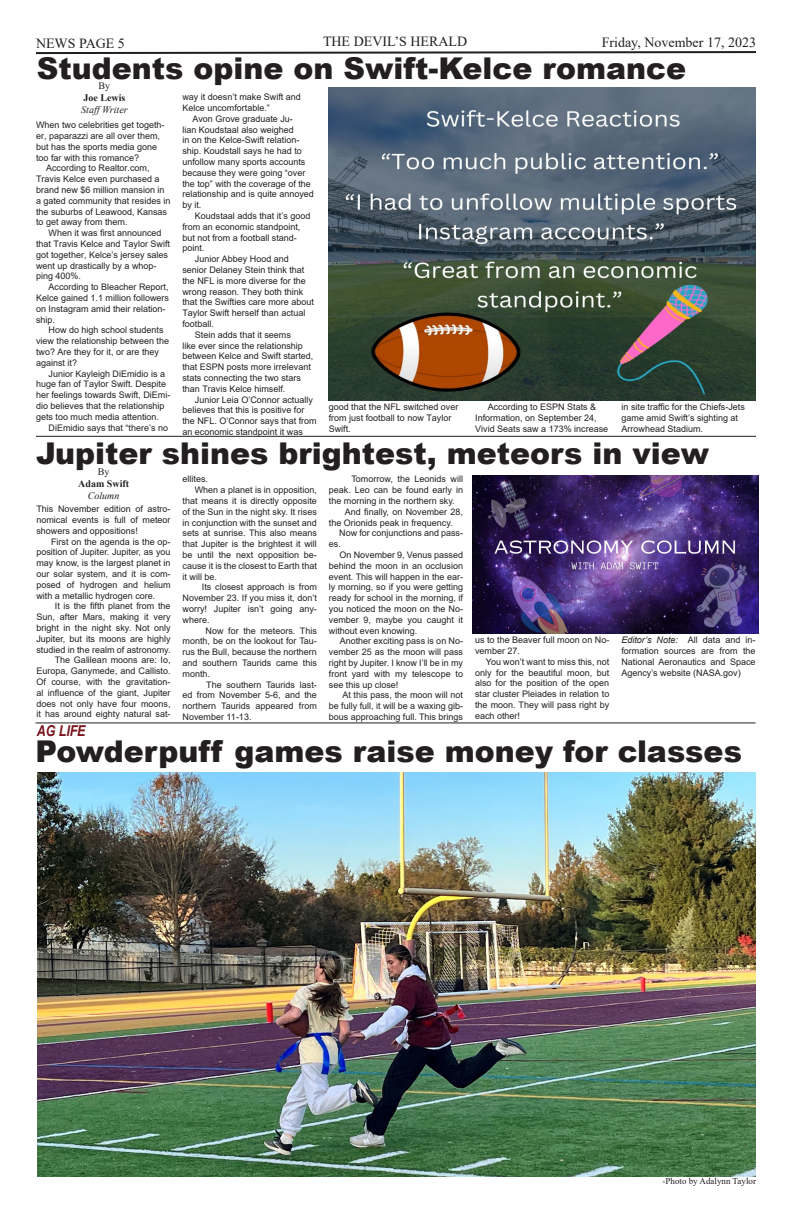
<style>
.page{position:relative;width:792px;height:1224px;background:#fff}
.page>*{position:absolute;margin:0;border:0;box-sizing:border-box;transform-origin:0 0}
.t1{font:900 30px "Arial";color:#231f20}
.t2{font:italic 700 15px "Arial Narrow";color:#79121b}
.Banner_City_Date_Volume_Issue{font:14px "Times New Roman";color:#231f20}
.t3{font:700 10px "Times New Roman";color:#231f20}
.t4{font:italic 10px "Times New Roman";color:#231f20}
.t5{font:10px "Times New Roman";color:#231f20}
.t6{font:9px/10.8px "Arial";color:#231f20}
.t7{font:9px "Times New Roman";color:#231f20}
.s1{font-style:italic}
</style>
<div class="page">
<svg style="left:36px;top:51px;width:720px;height:4px"></svg>
<hr style="left:36px;top:436px;width:720px;height:1px;background:#231f20">
<hr style="left:36px;top:722px;width:720px;height:1px;background:#231f20">
<img style="left:329px;top:88px;width:427px;height:312px">
<img style="left:473px;top:476px;width:286px;height:157px">
<img style="left:37px;top:772px;width:719px;height:405px">
<p class="Banner_City_Date_Volume_Issue" style="left:36px;top:33px;width:90px">NEWS PAGE 5</p>
<p class="Banner_City_Date_Volume_Issue" style="left:323px;top:31px;width:146px">THE DEVIL’S HERALD</p>
<p class="Banner_City_Date_Volume_Issue" style="left:602px;top:32px;width:156px">Friday, November 17, 2023</p>
<p class="t1" style="left:37px;top:46px;width:651px">Students opine on Swift-Kelce romance</p>
<p class="t5" style="left:99px;top:79px;width:13px">By</p>
<p class="t3" style="left:84px;top:91px;width:43px">Joe Lewis</p>
<p class="t4" style="left:81px;top:103px;width:48px">StaffWriter</p>
<p class="t6" style="left:182px;top:92px;width:120px">way it doesn’t make Swift and<br>Kelce uncomfortable.”</p>
<p class="t6" style="left:182px;top:113px;width:133px;text-indent:10px">Avon Grove graduate Ju-<br>lian Koudstaal also weighed<br>in on the Kelce-Swift relation&shy;ship. Koudstall says he had to unfollow many sports accounts because they were going “over the top” with the coverage of the relationship and is quite annoyed by it.</p>
<p class="t6" style="left:182px;top:210px;width:130px;text-indent:13px">Koudstaal adds that it’s good from an economic standpoint, but not from a football stand&shy;point.</p>
<p class="t6" style="left:182px;top:254px;width:133px;text-indent:13px">Junior Abbey Hood and senior Delaney Stein think that the NFL is more diverse for the wrong reason. They both think that the Swifties care more about<br>Taylor Swift herself than actual football.</p>
<p class="t6" style="left:182px;top:329px;width:133px;text-indent:13px">Stein adds that it seems<br>like ever since the relationship between Kelce and Swift started, that ESPN posts more irrelevant stats connecting the two stars than Travis Kelce himself.</p>
<p class="t6" style="left:182px;top:394px;width:136px;text-indent:13px">Junior Leia O’Connor actually believes that this is positive for the NFL. O’Connor says that from an economic standpoint it was</p>
<p class="t6" style="left:329px;top:402px;width:131px">good that the NFL switched over from just football to now Taylor<br>Swift.</p>
<p class="t6" style="left:475px;top:402px;width:135px;text-indent:13px">According to ESPN Stats &amp;<br>Information, on September 24,<br>Vivid Seats saw a 173% increase</p>
<p class="t6" style="left:622px;top:402px;width:125px">in site traffic for the Chiefs-Jets game amid Swift’s sighting at<br>Arrowhead Stadium.</p>
<p class="t6" style="left:36px;top:120px;width:130px">When two celebrities get togeth&shy;er, paparazzi are all over them, but has the sports media gone too far with this romance?</p>
<p class="t6" style="left:36px;top:163px;width:136px;text-indent:10px">According to Realtor.com,<br>Travis Kelce even purchased a brand new $6 million mansion in a gated community that resides in the suburbs of Leawood, Kansas to get away from them.</p>
<p class="t6" style="left:36px;top:228px;width:136px;text-indent:13px">When it was first announced that Travis Kelce and Taylor Swift got together, Kelce’s jersey sales went up drastically by a whop&shy;ping 400%.</p>
<p class="t6" style="left:36px;top:282px;width:135px;text-indent:13px">According to Bleacher Report,<br>Kelce gained 1.1 million followers on Instagram amid their relation&shy;ship.</p>
<p class="t6" style="left:36px;top:325px;width:135px;text-indent:13px">How do high school students view the relationship between the two? Are they for it, or are they against it?</p>
<p class="t6" style="left:36px;top:368px;width:136px;text-indent:13px">Junior Kayleigh DiEmidio is a huge fan of Taylor Swift. Despite her feelings towards Swift, DiEmi&shy;dio believes that the relationship gets too much media attention.</p>
<p class="t6" style="left:49px;top:422px;width:121px">DiEmidio says that “there’s no</p>
<p class="t1" style="left:36px;top:431px;width:675px">Jupiter shines brightest, meteors in view</p>
<p class="t5" style="left:98px;top:465px;width:13px">By</p>
<p class="t3" style="left:78px;top:476px;width:52px">Adam Swift</p>
<p class="t4" style="left:88px;top:489px;width:33px">Column</p>
<p class="t6" style="left:183px;top:474px;width:27px">ellites.</p>
<p class="t6" style="left:183px;top:485px;width:136px;text-align:justify;text-indent:12px">When a planet is in opposition, that means it is directly opposite of the Sun in the night sky. It rises in conjunction with the sunset and sets at sunrise. This also means that Jupiter is the brightest it will be until the next opposition be&shy;cause it is the closest to Earth that it will be.</p>
<p class="t6" style="left:183px;top:582px;width:136px;text-align:justify;text-indent:19px">Its closest approach is from November 23. If you miss it, don’t worry! Jupiter isn’t going any&shy;where.</p>
<p class="t6" style="left:183px;top:625px;width:136px;text-align:justify;text-indent:23px">Now for the meteors. This month, be on the lookout for Tau&shy;rus the Bull, because the northern and southern Taurids came this month.</p>
<p class="t6" style="left:183px;top:679px;width:136px;text-align:justify;text-indent:24px">The southern Taurids last&shy;ed from November 5-6, and the northern Taurids appeared from November 11-13.</p>
<p class="t6" style="left:329px;top:474px;width:136px;text-align:justify;text-indent:23px">Tomorrow, the Leonids will peak. Leo can be found early in the morning in the northern sky.</p>
<p class="t6" style="left:329px;top:506px;width:136px;text-indent:16px">And finally, on November 28, the Orionids peak in frequency.</p>
<p class="t6" style="left:329px;top:528px;width:136px;text-indent:10px">Now for conjunctions and pass&shy;es.</p>
<p class="t6" style="left:329px;top:549px;width:136px;text-align:justify;text-indent:11px">On November 9, Venus passed behind the moon in an occlusion event. This will happen in the ear&shy;ly morning, so if you were getting ready for school in the morning, if you noticed the moon on the No&shy;vember 9, maybe you caught it without even knowing.</p>
<p class="t6" style="left:329px;top:636px;width:136px;text-align:justify;text-indent:11px">Another exciting pass is on No&shy;vember 25 as the moon will pass right by Jupiter. I know I’ll be in my front yard with my telescope to see this up close!</p>
<p class="t6" style="left:329px;top:690px;width:136px;text-align:justify;text-indent:13px">At this pass, the moon will not be fully full, it will be a waxing gib&shy;bous approaching full. This brings</p>
<p class="t6" style="left:36px;top:504px;width:136px;text-align:justify">This November edition of astro&shy;nomical events is full of meteor showers and oppositions!</p>
<p class="t6" style="left:36px;top:536px;width:136px;text-align:justify;text-indent:15px">First on the agenda is the op&shy;position of Jupiter. Jupiter, as you may know, is the largest planet in our solar system, and it is com&shy;posed of hydrogen and helium with a metallic hydrogen core.</p>
<p class="t6" style="left:36px;top:601px;width:136px;text-align:justify;text-indent:18px">It is the fifth planet from the Sun, after Mars, making it very bright in the night sky. Not only Jupiter, but its moons are highly studied in the realm of astronomy.</p>
<p class="t6" style="left:36px;top:655px;width:136px;text-align:justify;text-indent:18px">The Galilean moons are: Io, Europa, Ganymede, and Callisto.<br>Of course, with the gravitation&shy;al influence of the giant, Jupiter does not only have four moons, it has around eighty natural sat-</p>
<p class="t6" style="left:475px;top:635px;width:136px">us to the Beaver full moon on No&shy;vember 27.</p>
<p class="t6" style="left:475px;top:656px;width:136px;text-align:justify;text-indent:11px">You won’t want to miss this, not only for the beautiful moon, but also for the position of the open star cluster Pleiades in relation to the moon. They will pass right by each other!</p>
<p class="t6" style="left:621px;top:635px;width:136px;text-align:justify"><span class="s1">Editor’s Note:</span> All data and in&shy;formation sources are from the National Aeronautics and Space Agency’s website (NASA.gov)</p>
<p class="t2" style="left:37px;top:720px;width:50px">AG LIFE</p>
<p class="t1" style="left:36px;top:729px;width:708px">Powderpuff games raise money for classes</p>
<p class="t7" style="left:663px;top:1175px;width:95px">-Photo by Adalynn Taylor</p>
</div>
